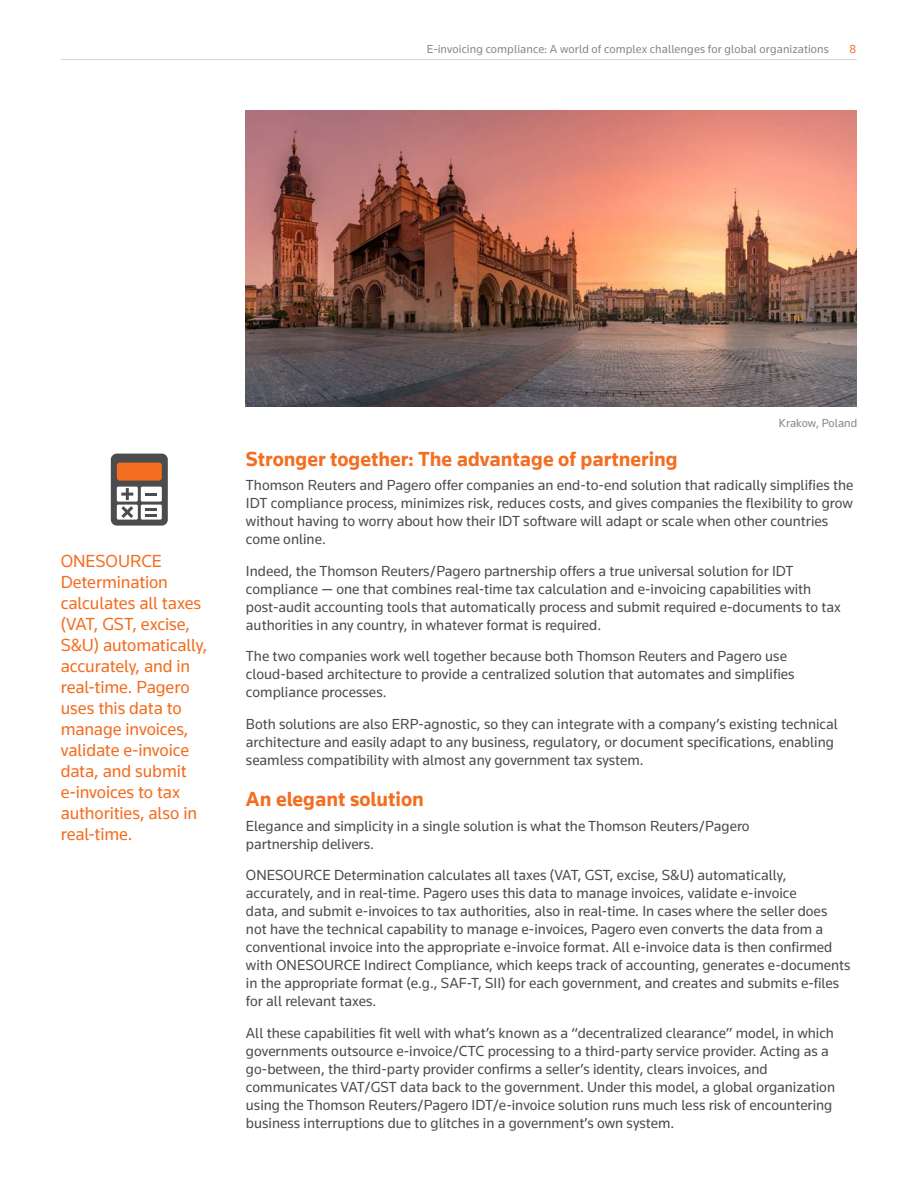
<style>
.page{position:relative;width:918px;height:1188px;background:#fff}
.page>*{position:absolute;margin:0;border:0;box-sizing:border-box;transform-origin:0 0}
.Body_Text_Heading{font:700 21px "Knowledge 2017";color:#f36e21}
.Sidebar_Callout{font:18px/21px "Knowledge 2017";letter-spacing:-.01em;color:#f36e21}
.Body_Text{font:15px/18px "Knowledge 2017";color:#4b4c4d}
.Body_Text-2{font:12px "Knowledge 2017";letter-spacing:.01em;color:#86888b}
.t1{font:12px "Knowledge 2017";color:#f36e21}
</style>
<div class="page">
<hr style="left:61px;top:59px;width:796px;height:1px;background:#dcdddf">
<img style="left:246px;top:111px;width:610px;height:296px">
<svg style="left:111px;top:454px;width:57px;height:72px"></svg>
<div style="left:117px;top:463px;width:45px;height:18px;background:#f36e21;border-radius:3px"></div>
<p class="Body_Text-2" style="left:427px;top:42px;width:404px">E-invoicing compliance: A world of complex challenges for global organizations</p>
<p class="t1" style="left:849px;top:42px;width:8px">8</p>
<p class="Sidebar_Callout" style="left:61px;top:550px;width:148px">ONESOURCE<br>Determination calculates all taxes (VAT, GST, excise,<br>S&amp;U) automatically, accurately, and in real-time. Pagero uses this data to manage invoices, validate e-invoice data, and submit e-invoices to tax authorities, also in real-time.</p>
<p class="Body_Text-2" style="left:779px;top:416px;width:80px">Krakow, Poland</p>
<p class="Body_Text_Heading" style="left:246px;top:446px;width:433px">Stronger together: The advantage of partnering</p>
<p class="Body_Text" style="left:246px;top:476px;width:609px">Thomson Reuters and Pagero offer companies an end-to-end solution that radically simplifies the IDT compliance process, minimizes risk, reduces costs, and gives companies the flexibility to grow without having to worry about how their IDT software will adapt or scale when other countries come online.</p>
<p class="Body_Text" style="left:246px;top:562px;width:597px">Indeed, the Thomson Reuters/Pagero partnership offers a true universal solution for IDT compliance — one that combines real-time tax calculation and e-invoicing capabilities with post-audit accounting tools that automatically process and submit required e-documents to tax authorities in any country, in whatever format is required.</p>
<p class="Body_Text" style="left:246px;top:647px;width:550px">The two companies work well together because both Thomson Reuters and Pagero use cloud-based architecture to provide a centralized solution that automates and simplifies compliance processes.</p>
<p class="Body_Text" style="left:246px;top:715px;width:593px">Both solutions are also ERP-agnostic, so they can integrate with a company’s existing technical architecture and easily adapt to any business, regulatory, or document specifications, enabling seamless compatibility with almost any government tax system.</p>
<p class="Body_Text_Heading" style="left:246px;top:786px;width:179px">An elegant solution</p>
<p class="Body_Text" style="left:246px;top:817px;width:505px">Elegance and simplicity in a single solution is what the Thomson Reuters/Pagero partnership delivers.</p>
<p class="Body_Text" style="left:246px;top:866px;width:606px">ONESOURCE Determination calculates all taxes (VAT, GST, excise, S&amp;U) automatically, accurately, and in real-time. Pagero uses this data to manage invoices, validate e-invoice<br>data, and submit e-invoices to tax authorities, also in real-time. In cases where the seller does not have the technical capability to manage e-invoices, Pagero even converts the data from a conventional invoice into the appropriate e-invoice format. All e-invoice data is then confirmed with ONESOURCE Indirect Compliance, which keeps track of accounting, generates e-documents in the appropriate format (e.g., SAF-T, SII) for each government, and creates and submits e-files for all relevant taxes.</p>
<p class="Body_Text" style="left:246px;top:1024px;width:591px">All these capabilities fit well with what’s known as a “decentralized clearance” model, in which governments outsource e-invoice/CTC processing to a third-party service provider. Acting as a go-between, the third-party provider confirms a seller’s identity, clears invoices, and communicates VAT/GST data back to the government. Under this model, a global organization using the Thomson Reuters/Pagero IDT/e-invoice solution runs much less risk of encountering business interruptions due to glitches in a government’s own system.</p>
</div>
